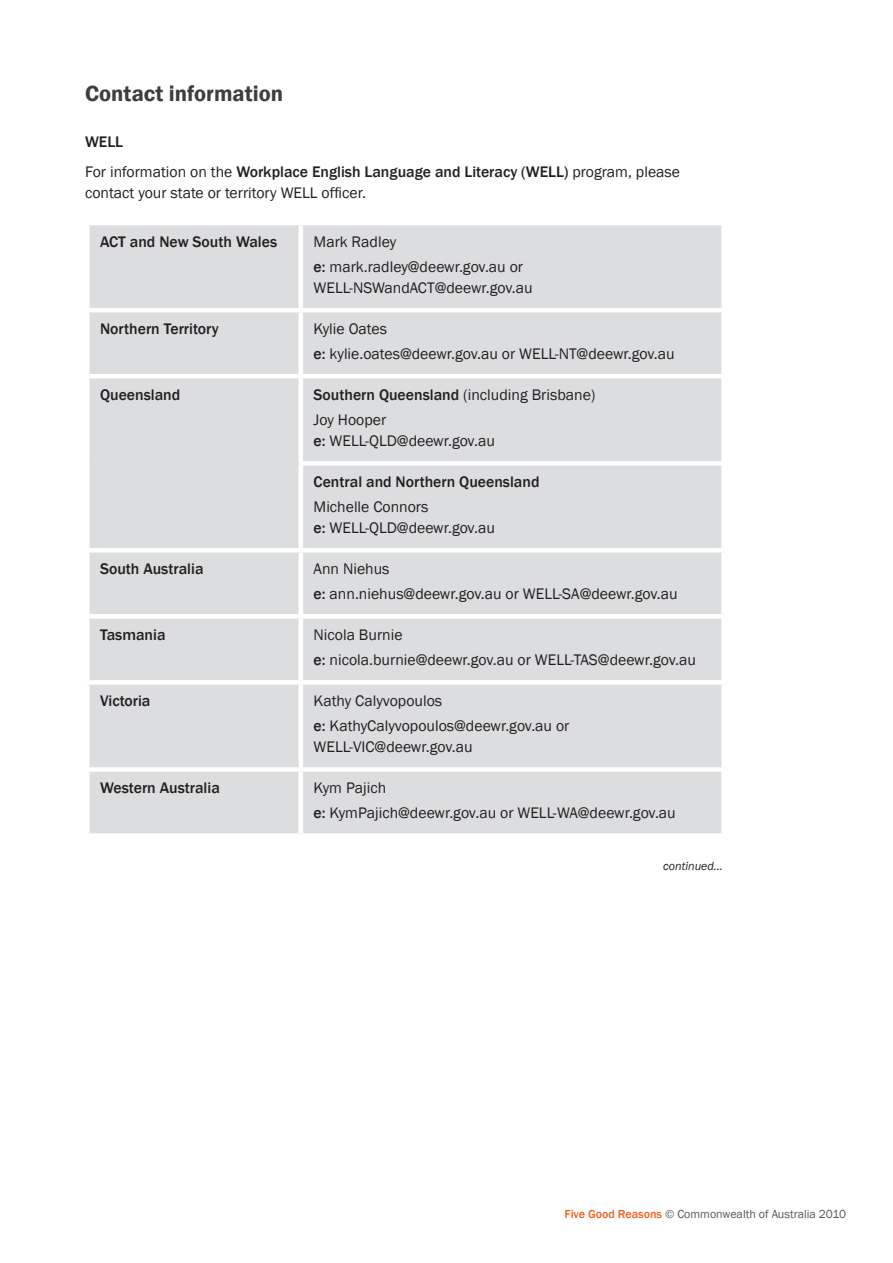
<style>
.page{position:relative;width:893px;height:1263px;background:#fff}
.page>*{position:absolute;margin:0;border:0;box-sizing:border-box;transform-origin:0 0}
.t1{font:600 22.5px "Franklin Gothic";color:#3e3e3f}
.t2{font:15.75px/25.2px "Franklin Gothic";color:#231f20}
.t3{font:500 15.75px/29.5px "Franklin Gothic";color:#231f20}
.t4{font:12px "Franklin Gothic";color:#57585a}
.t5{font:italic 12px "Franklin Gothic";color:#231f20}
.s1{font-weight:400}
.s2{font-weight:500}
.s3{font-weight:500;color:#f26021}
</style>
<div class="page">
<div style="left:90px;top:225px;width:631px;height:608px;background:#dcdddf"></div>
<hr style="left:299px;top:225px;width:4px;height:83px;background:#fff">
<hr style="left:85px;top:308px;width:216px;height:4px;background:#fff">
<hr style="left:301px;top:308px;width:425px;height:4px;background:#fff">
<hr style="left:299px;top:312px;width:4px;height:62px;background:#fff">
<hr style="left:85px;top:374px;width:216px;height:4px;background:#fff">
<hr style="left:301px;top:374px;width:425px;height:4px;background:#fff">
<hr style="left:299px;top:378px;width:4px;height:83px;background:#fff">
<hr style="left:299px;top:461px;width:427px;height:4px;background:#fff">
<hr style="left:299px;top:465px;width:4px;height:83px;background:#fff">
<hr style="left:85px;top:548px;width:216px;height:4px;background:#fff">
<hr style="left:301px;top:548px;width:425px;height:4px;background:#fff">
<hr style="left:299px;top:552px;width:4px;height:62px;background:#fff">
<div style="left:85px;top:614px;width:216px;height:5px;background:#fff"></div>
<div style="left:301px;top:614px;width:425px;height:5px;background:#fff"></div>
<hr style="left:299px;top:619px;width:4px;height:61px;background:#fff">
<div style="left:85px;top:680px;width:216px;height:5px;background:#fff"></div>
<div style="left:301px;top:680px;width:425px;height:5px;background:#fff"></div>
<hr style="left:299px;top:685px;width:4px;height:82px;background:#fff">
<div style="left:85px;top:767px;width:216px;height:5px;background:#fff"></div>
<div style="left:301px;top:767px;width:425px;height:5px;background:#fff"></div>
<hr style="left:299px;top:772px;width:4px;height:61px;background:#fff">
<h1 class="t1" style="left:85px;top:79px;width:200px">Contact information</h1>
<p class="t3" style="left:85px;top:127px;width:596px">WELL<br><span class="s1">For information on the</span> Workplace English Language and Literacy (WELL) <span class="s1">program, please</span></p>
<p class="t2" style="left:85px;top:180px;width:282px">contact your state or territory WELL officer.</p>
<p class="t3" style="left:100px;top:227px;width:179px">ACT and New South Wales</p>
<p class="t2" style="left:314px;top:229px;width:211px">Mark Radley<br><span class="s2">e:</span> mark.radley@deewr.gov.au or</p>
<p class="t2" style="left:314px;top:276px;width:221px">WELL-NSWandACT@deewr.gov.au</p>
<p class="t3" style="left:100px;top:314px;width:120px">Northern Territory</p>
<p class="t2" style="left:314px;top:316px;width:362px">Kylie Oates<br><span class="s2">e:</span> kylie.oates@deewr.gov.au or WELL-NT@deewr.gov.au</p>
<p class="t3" style="left:100px;top:380px;width:82px">Queensland</p>
<p class="t2" style="left:314px;top:382px;width:283px"><span class="s2">Southern Queensland</span> (including Brisbane)<br>Joy Hooper</p>
<p class="t2" style="left:314px;top:429px;width:183px"><span class="s2">e:</span> WELL-QLD@deewr.gov.au</p>
<p class="t3" style="left:314px;top:467px;width:227px">Central and Northern Queensland</p>
<p class="t2" style="left:314px;top:497px;width:183px;line-height:21px">Michelle Connors<br><span class="s2">e:</span> WELL-QLD@deewr.gov.au</p>
<p class="t3" style="left:100px;top:554px;width:105px">South Australia</p>
<p class="t2" style="left:314px;top:556px;width:366px">Ann Niehus<br><span class="s2">e:</span> ann.niehus@deewr.gov.au or WELL-SA@deewr.gov.au</p>
<p class="t3" style="left:100px;top:620px;width:67px">Tasmania</p>
<p class="t2" style="left:314px;top:623px;width:384px">Nicola Burnie<br><span class="s2">e:</span> nicola.burnie@deewr.gov.au or WELL-TAS@deewr.gov.au</p>
<p class="t3" style="left:100px;top:686px;width:52px">Victoria</p>
<p class="t2" style="left:314px;top:689px;width:257px">Kathy Calyvopoulos<br><span class="s2">e:</span> KathyCalyvopoulos@deewr.gov.au or</p>
<p class="t2" style="left:314px;top:735px;width:160px">WELL-VIC@deewr.gov.au</p>
<p class="t3" style="left:100px;top:773px;width:121px">Western Australia</p>
<p class="t2" style="left:314px;top:776px;width:364px">Kym Pajich<br><span class="s2">e:</span> KymPajich@deewr.gov.au or WELL-WA@deewr.gov.au</p>
<p class="t5" style="left:663px;top:858px;width:61px">continued...</p>
<p class="t4" style="left:565px;top:1206px;width:283px"><span class="s3">Five Good Reasons</span> © Commonwealth of Australia 2010</p>
</div>
